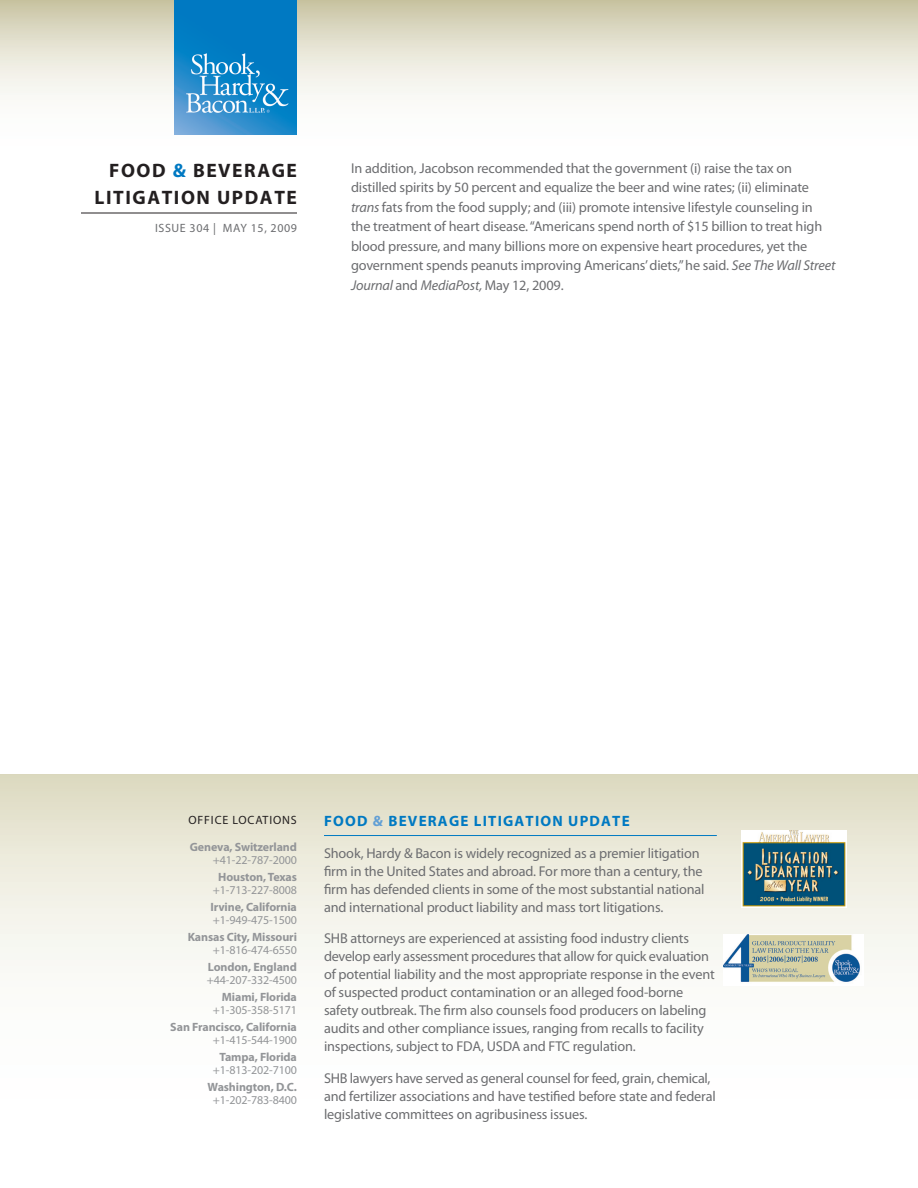
<style>
.page{position:relative;width:918px;height:1188px;background:#fff}
.page>*{position:absolute;margin:0;border:0;box-sizing:border-box;transform-origin:0 0}
.t1{font:700 19.5px/27px "Myriad Pro";letter-spacing:.08em;color:#231f20;text-align:right}
.t2{font:700 15px "Myriad Pro";letter-spacing:.08em;color:#0079c2}
.Body{font:14.25px/18px "Myriad Pro";letter-spacing:-.01em;color:#6c6d70}
.Body-2{font:700 12px/13.5px "Myriad Pro";letter-spacing:-.01em;color:#939598;text-align:right}
.Body-3{font:12px/13.5px "Myriad Pro";letter-spacing:-.01em;color:#939598;text-align:center}
.t3{font:12px "Myriad Pro";letter-spacing:.05em;color:#6c6d70}
.Body-4{font:12px "Myriad Pro";letter-spacing:.07em;color:#231f20}
.s1{color:#0079c2}
.s2{font-style:italic}
.s3{font-weight:400}
.s4{font-weight:700}
.s5{color:#629fd5}
</style>
<div class="page">
<svg style="left:0;top:0;width:918px;height:135px"></svg>
<hr style="left:81px;top:213px;width:216px;height:1px;background:#231f20">
<img style="left:175px;top:0;width:122px;height:135px">
<svg style="left:1px;top:774px;width:917px;height:194px"></svg>
<hr style="left:324px;top:835px;width:393px;height:1px;background:#0079c2">
<img style="left:724px;top:935px;width:140px;height:47px">
<img style="left:741px;top:831px;width:105px;height:76px">
<h1 class="t1" style="left:94px;top:156px;width:204px">FOOD <span class="s1">&amp;</span> BEVERAGE<br>LITIGATION UPDATE</h1>
<p class="t3" style="left:155px;top:221px;width:143px">ISSUE 304 | MAY 15, 2009</p>
<p class="Body" style="left:351px;top:158px;width:486px;line-height:19.5px">In addition, Jacobson recommended that the government (i) raise the tax on distilled spirits by 50 percent and equalize the beer and wine rates; (ii) eliminate <span class="s2">trans</span> fats from the food supply; and (iii) promote intensive lifestyle counseling in the treatment of heart disease. “Americans spend north of $15 billion to treat high blood pressure, and many billions more on expensive heart procedures, yet the government spends peanuts improving Americans’ diets,” he said. <span class="s2">See The Wall Street Journal</span> and <span class="s2">MediaPost,</span> May 12, 2009.</p>
<p class="Body-4" style="left:188px;top:812px;width:110px">OFFICE LOCATIONS</p>
<p class="Body-2" style="left:190px;top:840px;width:109px">Geneva, Switzerland <span class="s3">+41-22-787-2000</span></p>
<p class="Body-3" style="left:213px;top:870px;width:86px"><span class="s4">Houston, Texas </span>+1-713-227-8008</p>
<p class="Body-2" style="left:210px;top:900px;width:88px;text-align:left">Irvine, California <span class="s3">+1-949-475-1500</span></p>
<p class="Body-2" style="left:188px;top:930px;width:111px">Kansas City, Missouri <span class="s3">+1-816-474-6550</span></p>
<p class="Body-3" style="left:207px;top:960px;width:92px;text-align:left"><span class="s4">London, England </span>+44-207-332-4500</p>
<p class="Body-3" style="left:213px;top:990px;width:86px;text-align:right"><span class="s4">Miami, Florida </span>+1-305-358-5171</p>
<p class="Body-2" style="left:170px;top:1020px;width:128px">San Francisco, California <span class="s3">+1-415-544-1900</span></p>
<p class="Body-3" style="left:213px;top:1050px;width:86px"><span class="s4">Tampa, Florida </span>+1-813-202-7100</p>
<p class="Body-2" style="left:208px;top:1080px;width:91px;text-align:center">Washington, D.C. <span class="s3">+1-202-783-8400</span></p>
<p class="t2" style="left:324px;top:811px;width:307px">FOOD <span class="s5">&amp;</span> BEVERAGE LITIGATION UPDATE</p>
<p class="Body" style="left:324px;top:844px;width:382px">Shook, Hardy &amp; Bacon is widely recognized as a premier litigation firm in the United States and abroad. For more than a century, the firm has defended clients in some of the most substantial national and international product liability and mass tort litigations.</p>
<p class="Body" style="left:324px;top:929px;width:392px">SHB attorneys are experienced at assisting food industry clients develop early assessment procedures that allow for quick evaluation of potential liability and the most appropriate response in the event of suspected product contamination or an alleged food-borne safety outbreak. The firm also counsels food producers on labeling audits and other compliance issues, ranging from recalls to facility inspections, subject to FDA, USDA and FTC regulation.</p>
<p class="Body" style="left:324px;top:1069px;width:393px">SHB lawyers have served as general counsel for feed, grain, chemical, and fertilizer associations and have testified before state and federal legislative committees on agribusiness issues.</p>
</div>
